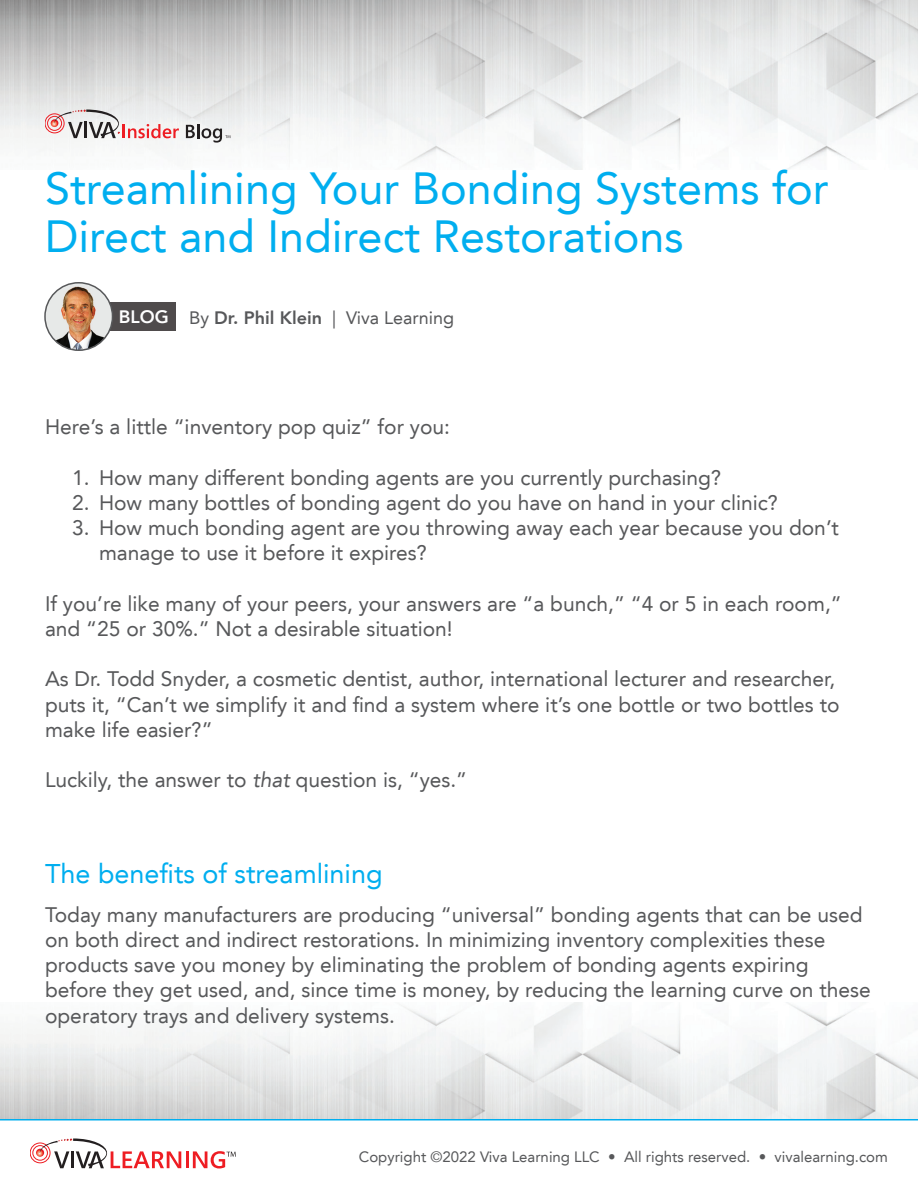
<style>
.page{position:relative;width:918px;height:1188px;background:#fff}
.page>*{position:absolute;margin:0;border:0;box-sizing:border-box;transform-origin:0 0}
.t1{font:45px/48px "Avenir LT";color:#00aeef}
.t2{font:27px "Avenir LT";color:#00aeef}
.t3{font:21px/25.2px "Avenir LT";color:#57585a}
.t4{font:18px "Avenir LT";color:#57585a}
.t5{font:15px "Avenir LT";color:#57585a}
.s1{font-weight:800;color:#fff}
.s2{font-weight:800}
.s3{font-style:italic}
</style>
<div class="page">
<img style="left:0;top:1002px;width:918px;height:117px">
<img style="left:0;top:0;width:918px;height:169px">
<div style="left:106px;top:302px;width:70px;height:29px;background:#4f4b4c"></div>
<img style="left:45px;top:283px;width:67px;height:67px;border-radius:34px">
<div style="left:44px;top:282px;width:69px;height:69px;border:2px solid #57585a;border-radius:50%"></div>
<svg style="left:186px;top:124px;width:44px;height:19px"></svg>
<svg style="left:45px;top:110px;width:134px;height:28px"></svg>
<hr style="left:186px;top:1151px;width:3px;height:17px;background:#ee1d23">
<svg style="left:30px;top:1138px;width:151px;height:30px"></svg>
<svg style="left:193px;top:1151px;width:43px;height:17px"></svg>
<hr style="left:0;top:1119px;width:918px;height:1px;background:#00aeef">
<h1 class="t1" style="left:45px;top:164px;width:785px">Streamlining Your Bonding Systems for<br>Direct and Indirect Restorations</h1>
<p class="t4" style="left:119px;top:307px;width:337px"><span class="s1">BLOG</span> By <span class="s2">Dr. Phil Klein</span> | Viva Learning</p>
<p class="t3" style="left:45px;top:415px;width:407px">Here’s a little “inventory pop quiz” for you:</p>
<p class="t3" style="left:72px;top:465px;width:651px">1. How many different bonding agents are you currently purchasing?</p>
<p class="t3" style="left:72px;top:490px;width:708px">2. How many bottles of bonding agent do you have on hand in your clinic?</p>
<p class="t3" style="left:99px;top:515px;width:741px;text-indent:-27px">3. How much bonding agent are you throwing away each year because you don’t manage to use it before it expires?</p>
<p class="t3" style="left:45px;top:591px;width:798px">If you’re like many of your peers, your answers are “a bunch,” “4 or 5 in each room,” and “25 or 30%.” Not a desirable situation!</p>
<p class="t3" style="left:45px;top:667px;width:796px">As Dr. Todd Snyder, a cosmetic dentist, author, international lecturer and researcher, puts it, “Can’t we simplify it and find a system where it’s one bottle or two bottles to make life easier?”</p>
<p class="t3" style="left:45px;top:767px;width:424px">Luckily, the answer to <span class="s3">that</span> question is, “yes.”</p>
<p class="t2" style="left:45px;top:858px;width:339px">The benefits of streamlining</p>
<p class="t3" style="left:45px;top:902px;width:827px">Today many manufacturers are producing “universal” bonding agents that can be used on both direct and indirect restorations. In minimizing inventory complexities these products save you money by eliminating the problem of bonding agents expiring before they get used, and, since time is money, by reducing the learning curve on these operatory trays and delivery systems.</p>
<p class="t5" style="left:359px;top:1148px;width:531px">Copyright ©2022 Viva Learning LLC • All rights reserved. • vivalearning.com</p>
</div>
